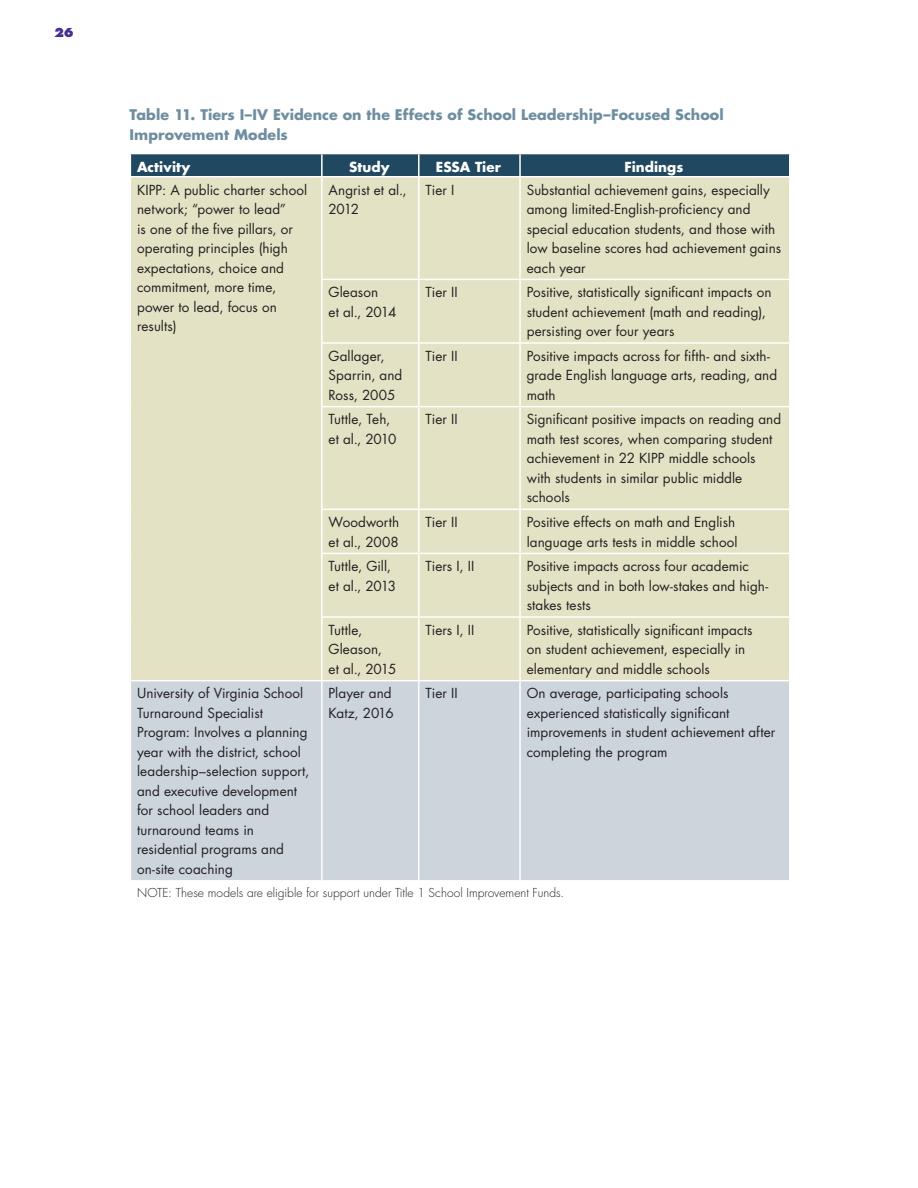
<style>
.page{position:relative;width:918px;height:1188px;background:#fff}
.page>*{position:absolute;margin:0;border:0;box-sizing:border-box;transform-origin:0 0}
.t1{font:700 14.25px/20.2px "Futura Std";letter-spacing:.005em;color:#6e8ea0}
.t2{font:13.5px/19.5px "Futura Std";letter-spacing:.005em;color:#231f20}
.t3{font:700 13.5px "Futura Std";letter-spacing:.005em;color:#fff}
.t4{font:300 12px "Futura Std";letter-spacing:.005em;color:#231f20}
.t5{font:800 12px "Futura Std";color:#482e92}
</style>
<div class="page">
<div style="left:131px;top:177px;width:658px;height:503px;background:#e3e2c5"></div>
<div style="left:131px;top:681px;width:658px;height:199px;background:#ccd4dc"></div>
<div style="left:130px;top:154px;width:659px;height:22px;background:#204860"></div>
<hr style="left:321px;top:154px;width:2px;height:22px;background:#fff">
<hr style="left:418px;top:154px;width:2px;height:22px;background:#fff">
<hr style="left:519px;top:154px;width:2px;height:22px;background:#fff">
<hr style="left:321px;top:177px;width:2px;height:102px;background:#fff">
<hr style="left:418px;top:177px;width:2px;height:102px;background:#fff">
<hr style="left:519px;top:177px;width:2px;height:102px;background:#fff">
<hr style="left:321px;top:279px;width:98px;height:1px;background:#fff">
<hr style="left:321px;top:280px;width:2px;height:62px;background:#fff">
<hr style="left:419px;top:279px;width:101px;height:1px;background:#fff">
<hr style="left:418px;top:280px;width:2px;height:62px;background:#fff">
<hr style="left:520px;top:279px;width:271px;height:1px;background:#fff">
<hr style="left:519px;top:280px;width:2px;height:62px;background:#fff">
<hr style="left:321px;top:342px;width:98px;height:2px;background:#fff">
<hr style="left:321px;top:344px;width:2px;height:62px;background:#fff">
<hr style="left:419px;top:342px;width:101px;height:2px;background:#fff">
<hr style="left:418px;top:344px;width:2px;height:62px;background:#fff">
<hr style="left:520px;top:342px;width:271px;height:2px;background:#fff">
<hr style="left:519px;top:344px;width:2px;height:62px;background:#fff">
<hr style="left:321px;top:406px;width:98px;height:1px;background:#fff">
<hr style="left:321px;top:407px;width:2px;height:102px;background:#fff">
<hr style="left:419px;top:406px;width:101px;height:1px;background:#fff">
<hr style="left:418px;top:407px;width:2px;height:102px;background:#fff">
<hr style="left:520px;top:406px;width:271px;height:1px;background:#fff">
<hr style="left:519px;top:407px;width:2px;height:102px;background:#fff">
<hr style="left:321px;top:509px;width:98px;height:1px;background:#fff">
<hr style="left:321px;top:510px;width:2px;height:43px;background:#fff">
<hr style="left:419px;top:509px;width:101px;height:1px;background:#fff">
<hr style="left:418px;top:510px;width:2px;height:43px;background:#fff">
<hr style="left:520px;top:509px;width:271px;height:1px;background:#fff">
<hr style="left:519px;top:510px;width:2px;height:43px;background:#fff">
<hr style="left:321px;top:553px;width:98px;height:1px;background:#fff">
<hr style="left:321px;top:554px;width:2px;height:62px;background:#fff">
<hr style="left:419px;top:553px;width:101px;height:1px;background:#fff">
<hr style="left:418px;top:554px;width:2px;height:62px;background:#fff">
<hr style="left:520px;top:553px;width:271px;height:1px;background:#fff">
<hr style="left:519px;top:554px;width:2px;height:62px;background:#fff">
<hr style="left:321px;top:616px;width:98px;height:2px;background:#fff">
<hr style="left:321px;top:618px;width:2px;height:62px;background:#fff">
<hr style="left:419px;top:616px;width:101px;height:2px;background:#fff">
<hr style="left:418px;top:618px;width:2px;height:62px;background:#fff">
<hr style="left:520px;top:616px;width:271px;height:2px;background:#fff">
<hr style="left:519px;top:618px;width:2px;height:62px;background:#fff">
<hr style="left:321px;top:681px;width:2px;height:199px;background:#fff">
<hr style="left:418px;top:681px;width:2px;height:199px;background:#fff">
<hr style="left:519px;top:681px;width:2px;height:199px;background:#fff">
<p class="t5" style="left:54px;top:25px;width:21px">26</p>
<p class="t1" style="left:130px;top:104px;width:596px">Table 11. Tiers I–IV Evidence on the Effects of School Leadership–Focused School<br>Improvement Models</p>
<p class="t3" style="left:137px;top:158px;width:55px">Activity</p>
<p class="t3" style="left:349px;top:158px;width:42px">Study</p>
<p class="t3" style="left:436px;top:158px;width:66px">ESSA Tier</p>
<p class="t3" style="left:625px;top:158px;width:60px">Findings</p>
<p class="t2" style="left:137px;top:180px;width:172px">KIPP: A public charter school network; “power to lead”<br>is one of the five pillars, or operating principles (high expectations, choice and commitment, more time, power to lead, focus on results)</p>
<p class="t2" style="left:329px;top:180px;width:80px">Angrist et al.,<br>2012</p>
<p class="t2" style="left:426px;top:180px;width:30px">Tier I</p>
<p class="t2" style="left:527px;top:180px;width:256px">Substantial achievement gains, especially among limited-English-proficiency and special education students, and those with low baseline scores had achievement gains each year</p>
<p class="t2" style="left:329px;top:283px;width:69px">Gleason<br>et al., 2014</p>
<p class="t2" style="left:426px;top:283px;width:34px">Tier II</p>
<p class="t2" style="left:527px;top:283px;width:246px">Positive, statistically significant impacts on student achievement (math and reading), persisting over four years</p>
<p class="t2" style="left:329px;top:346px;width:75px">Gallager,<br>Sparrin, and<br>Ross, 2005</p>
<p class="t2" style="left:426px;top:346px;width:34px">Tier II</p>
<p class="t2" style="left:527px;top:346px;width:252px">Positive impacts across for fifth- and sixth&shy;grade English language arts, reading, and math</p>
<p class="t2" style="left:329px;top:410px;width:70px">Tuttle, Teh, et al., 2010</p>
<p class="t2" style="left:426px;top:410px;width:34px">Tier II</p>
<p class="t2" style="left:527px;top:410px;width:256px">Significant positive impacts on reading and math test scores, when comparing student achievement in 22 KIPP middle schools with students in similar public middle schools</p>
<p class="t2" style="left:329px;top:512px;width:72px">Woodworth et al., 2008</p>
<p class="t2" style="left:426px;top:512px;width:34px">Tier II</p>
<p class="t2" style="left:527px;top:512px;width:212px">Positive effects on math and English language arts tests in middle school</p>
<p class="t2" style="left:329px;top:557px;width:69px">Tuttle, Gill, et al., 2013</p>
<p class="t2" style="left:426px;top:557px;width:51px">Tiers I, II</p>
<p class="t2" style="left:527px;top:557px;width:243px">Positive impacts across four academic subjects and in both low-stakes and high&shy;stakes tests</p>
<p class="t2" style="left:329px;top:620px;width:69px">Tuttle,<br>Gleason,<br>et al., 2015</p>
<p class="t2" style="left:426px;top:620px;width:51px">Tiers I, II</p>
<p class="t2" style="left:527px;top:620px;width:227px">Positive, statistically significant impacts on student achievement, especially in elementary and middle schools</p>
<p class="t2" style="left:137px;top:684px;width:174px">University of Virginia School<br>Turnaround Specialist<br>Program: Involves a planning year with the district, school leadership–selection support, and executive development for school leaders and turnaround teams in residential programs and on-site coaching</p>
<p class="t2" style="left:329px;top:684px;width:67px">Player and<br>Katz, 2016</p>
<p class="t2" style="left:426px;top:684px;width:34px">Tier II</p>
<p class="t2" style="left:527px;top:684px;width:250px">On average, participating schools experienced statistically significant improvements in student achievement after completing the program</p>
<p class="t4" style="left:137px;top:886px;width:429px">NOTE: These models are eligible for support under Title 1 School Improvement Funds.</p>
</div>
